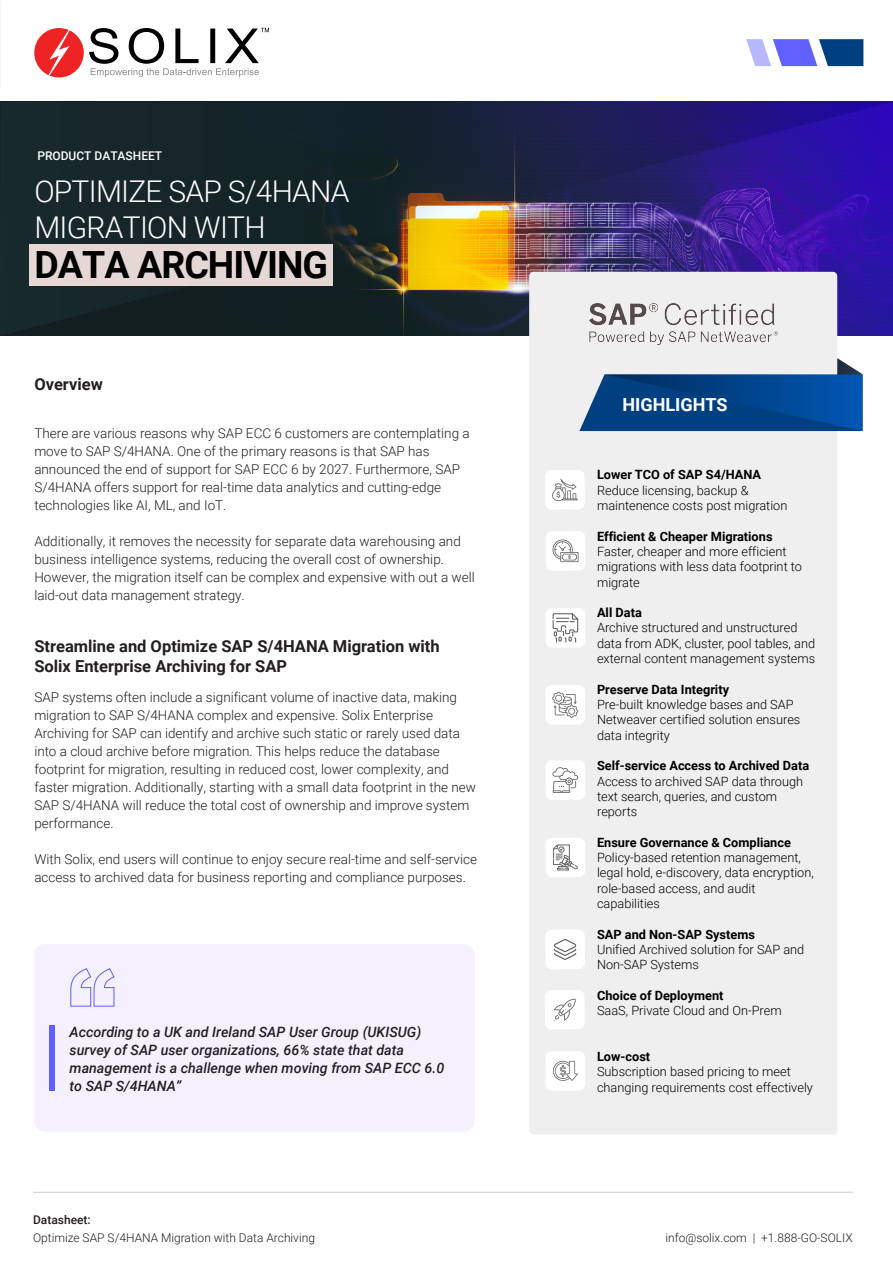
<style>
.page{position:relative;width:893px;height:1263px;background:#fff}
.page>*{position:absolute;margin:0;border:0;box-sizing:border-box;transform-origin:0 0}
.t1{font:700 37.5px "Roboto";letter-spacing:-.025em;color:#000}
.t2{font:300 30px/36px "Roboto";letter-spacing:-.025em;color:#fff}
.t3{font:700 18px "Roboto";color:#fff}
.t4{font:700 16.5px/19.8px "Roboto";color:#231f20}
.t5{font:italic 500 14.25px/18px "Roboto";color:#231f20}
.t6{font:300 13.5px/18px "Roboto";color:#231f20}
.t7{font:300 12.75px/15.3px "Roboto";color:#000}
.t8{font:700 12.75px "Roboto";color:#000}
.t9{font:300 12px "Roboto";color:#231f20}
.t10{font:500 12px "Roboto";color:#fff}
.t11{font:500 12px "Roboto";color:#231f20}
</style>
<div class="page">
<div style="left:529px;top:272px;width:308px;height:862px;background:#efefef;border-radius:4px"></div>
<svg style="left:579px;top:358px;width:284px;height:73px"></svg>
<div style="left:34px;top:944px;width:441px;height:188px;background:#f4f0fe;border-radius:11px"></div>
<svg style="left:0;top:1px;width:1px;height:88px"></svg>
<img style="left:589px;top:336px;width:181px;height:9px">
<div style="left:49px;top:1026px;width:6px;height:65px;background:#6060ff"></div>
<svg style="left:70px;top:968px;width:45px;height:39px"></svg>
<div style="left:34px;top:28px;width:50px;height:50px;background:#ee2424;border-radius:50%"></div>
<svg style="left:48px;top:30px;width:22px;height:46px"></svg>
<svg style="left:89px;top:28px;width:180px;height:49px"></svg>
<div style="left:545px;top:470px;width:40px;height:40px;background:#fff;border-radius:7px"></div>
<div style="left:546px;top:531px;width:39px;height:40px;background:#fff;border-radius:7px"></div>
<div style="left:545px;top:608px;width:40px;height:40px;background:#fff;border-radius:7px"></div>
<div style="left:545px;top:685px;width:40px;height:40px;background:#fff;border-radius:7px"></div>
<div style="left:545px;top:760px;width:40px;height:40px;background:#fff;border-radius:7px"></div>
<div style="left:545px;top:837px;width:40px;height:40px;background:#fff;border-radius:7px"></div>
<div style="left:545px;top:929px;width:40px;height:40px;background:#fff;border-radius:7px"></div>
<div style="left:545px;top:990px;width:40px;height:40px;background:#fff;border-radius:7px"></div>
<div style="left:545px;top:1051px;width:40px;height:40px;background:#fff;border-radius:7px"></div>
<svg style="left:552px;top:479px;width:26px;height:22px"></svg>
<svg style="left:553px;top:539px;width:25px;height:23px"></svg>
<svg style="left:553px;top:613px;width:25px;height:30px"></svg>
<svg style="left:552px;top:692px;width:26px;height:26px"></svg>
<svg style="left:552px;top:767px;width:26px;height:26px"></svg>
<svg style="left:553px;top:845px;width:25px;height:25px"></svg>
<svg style="left:554px;top:939px;width:22px;height:21px"></svg>
<svg style="left:554px;top:999px;width:22px;height:22px"></svg>
<svg style="left:553px;top:1061px;width:25px;height:20px"></svg>
<svg style="left:0;top:102px;width:893px;height:234px;background:#403e5c"></svg>
<div style="left:30px;top:244px;width:303px;height:41px;background:#e4d7d4"></div>
<svg style="left:746px;top:39px;width:117px;height:27px"></svg>
<hr style="left:33px;top:1192px;width:820px;height:1px;background:#ccc">
<p class="t10" style="left:37px;top:147px;width:126px">PRODUCT DATASHEET</p>
<h2 class="t2" style="left:34px;top:172px;width:317px">OPTIMIZE SAP S/4HANA<br>MIGRATION WITH</h2>
<h1 class="t1" style="left:34px;top:238px;width:295px">DATA ARCHIVING</h1>
<p class="t4" style="left:34px;top:374px;width:70px">Overview</p>
<p class="t6" style="left:34px;top:424px;width:437px">There are various reasons why SAP ECC 6 customers are contemplating a move to SAP S/4HANA. One of the primary reasons is that SAP has announced the end of support for SAP ECC 6 by 2027. Furthermore, SAP S/4HANA offers support for real-time data analytics and cutting-edge technologies like AI, ML, and IoT.</p>
<p class="t6" style="left:34px;top:532px;width:442px">Additionally, it removes the necessity for separate data warehousing and business intelligence systems, reducing the overall cost of ownership.<br>However, the migration itself can be complex and expensive with out a well laid-out data management strategy.</p>
<p class="t4" style="left:34px;top:636px;width:407px">Streamline and Optimize SAP S/4HANA Migration with<br>Solix Enterprise Archiving for SAP</p>
<p class="t6" style="left:34px;top:688px;width:443px">SAP systems often include a significant volume of inactive data, making migration to SAP S/4HANA complex and expensive. Solix Enterprise Archiving for SAP can identify and archive such static or rarely used data into a cloud archive before migration. This helps reduce the database footprint for migration, resulting in reduced cost, lower complexity, and faster migration. Additionally, starting with a small data footprint in the new SAP S/4HANA will reduce the total cost of ownership and improve system performance.</p>
<p class="t6" style="left:34px;top:850px;width:444px">With Solix, end users will continue to enjoy secure real-time and self-service access to archived data for business reporting and compliance purposes.</p>
<p class="t5" style="left:70px;top:1022px;width:376px">According to a UK and Ireland SAP User Group (UKISUG) survey of SAP user organizations, 66% state that data management is a challenge when moving from SAP ECC 6.0 to SAP S/4HANA”</p>
<p class="t11" style="left:33px;top:1211px;width:59px">Datasheet:</p>
<p class="t9" style="left:33px;top:1229px;width:283px">Optimize SAP S/4HANA Migration with Data Archiving</p>
<h3 class="t3" style="left:622px;top:392px;width:107px">HIGHLIGHTS</h3>
<p class="t8" style="left:597px;top:466px;width:166px">Lower TCO of SAP S4/HANA</p>
<p class="t7" style="left:597px;top:482px;width:192px">Reduce licensing, backup &amp; maintenence costs post migration</p>
<p class="t8" style="left:597px;top:527px;width:177px">Efficient &amp; Cheaper Migrations</p>
<p class="t7" style="left:597px;top:543px;width:206px">Faster, cheaper and more efficient migrations with less data footprint to migrate</p>
<p class="t8" style="left:597px;top:604px;width:46px">All Data</p>
<p class="t7" style="left:597px;top:620px;width:220px">Archive structured and unstructured data from ADK, cluster, pool tables, and external content management systems</p>
<p class="t8" style="left:597px;top:680px;width:134px">Preserve Data Integrity</p>
<p class="t7" style="left:597px;top:696px;width:205px">Pre-built knowledge bases and SAP<br>Netweaver certified solution ensures data integrity</p>
<p class="t8" style="left:597px;top:757px;width:214px">Self-service Access to Archived Data</p>
<p class="t7" style="left:597px;top:773px;width:208px">Access to archived SAP data through text search, queries, and custom reports</p>
<p class="t8" style="left:597px;top:833px;width:195px">Ensure Governance &amp; Compliance</p>
<p class="t7" style="left:597px;top:849px;width:218px">Policy-based retention management, legal hold, e-discovery, data encryption, role-based access, and audit capabilities</p>
<p class="t8" style="left:597px;top:925px;width:159px">SAP and Non-SAP Systems</p>
<p class="t7" style="left:597px;top:941px;width:209px">Unified Archived solution for SAP and<br>Non-SAP Systems</p>
<p class="t8" style="left:597px;top:986px;width:128px">Choice of Deployment</p>
<p class="t7" style="left:597px;top:1002px;width:186px">SaaS, Private Cloud and On-Prem</p>
<p class="t8" style="left:597px;top:1047px;width:55px">Low-cost</p>
<p class="t7" style="left:597px;top:1063px;width:217px">Subscription based pricing to meet changing requirements cost effectively</p>
<p class="t9" style="left:665px;top:1229px;width:189px">info@solix.com | +1.888-GO-SOLIX</p>
</div>
